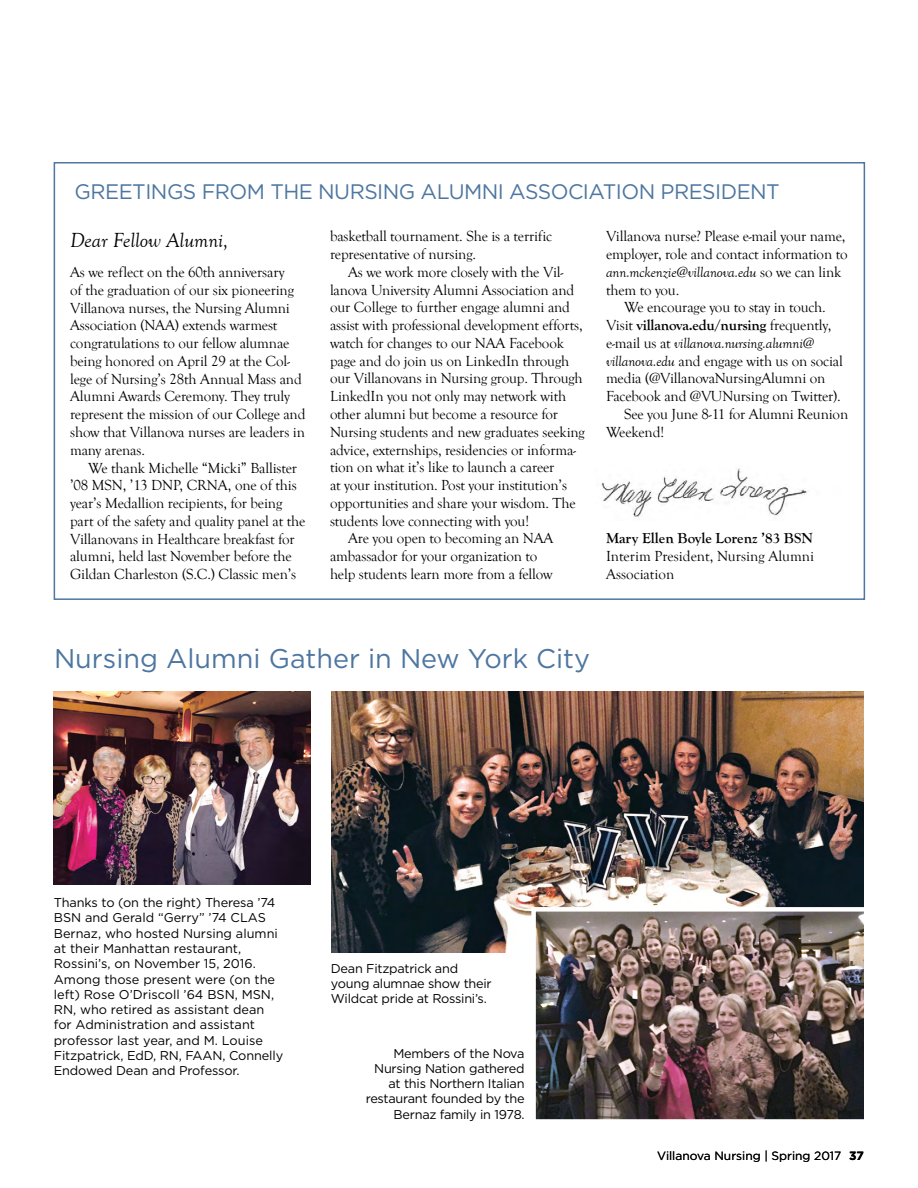
<style>
.page{position:relative;width:918px;height:1188px;background:#fff}
.page>*{position:absolute;margin:0;border:0;box-sizing:border-box;transform-origin:0 0}
.t1{font:27px "Gotham";color:#4d76a0}
.t2{font:21px "Gotham";letter-spacing:-.025em;color:#4d76a0}
.t3{font:italic 21px "Goudy Old Style T";color:#000}
.t4{font:15px/17.7px "Goudy Old Style T";letter-spacing:-.01em;color:#000}
.t5{font:700 15px "Goudy Old Style T";color:#000}
.t6{font:italic 15px "Goudy Old Style T";letter-spacing:-.01em;color:#000}
.t7{font:12.75px/15.3px "Gotham";letter-spacing:-.01em;color:#000}
.t8{font:12px "Gotham";color:#000}
.s1{font-style:italic}
.s2{font-weight:400}
.s3{font-style:normal}
.s4{font-weight:700}
</style>
<div class="page">
<div style="left:54px;top:162px;width:811px;height:438px;border:2px solid #4d76a0"></div>
<img style="left:601px;top:468px;width:207px;height:49px">
<img style="left:54px;top:691px;width:256px;height:194px">
<img style="left:331px;top:692px;width:532px;height:261px">
<img style="left:529px;top:905px;width:335px;height:215px">
<h2 class="t2" style="left:75px;top:178px;width:707px">GREETINGS FROM THE NURSING ALUMNI ASSOCIATION PRESIDENT</h2>
<h2 class="t3" style="left:70px;top:229px;width:160px">Dear Fellow Alumni,</h2>
<p class="t4" style="left:70px;top:264px;width:237px">As we reflect on the 60th anniversary<br>of the graduation of our six pioneering Villanova nurses, the Nursing Alumni Association (NAA) extends warmest congratulations to our fellow alumnae being honored on April 29 at the Col&shy;lege of Nursing’s 28th Annual Mass and Alumni Awards Ceremony. They truly represent the mission of our College and show that Villanova nurses are leaders in many arenas.</p>
<p class="t4" style="left:70px;top:459px;width:237px;text-indent:18px">We thank Michelle “Micki” Ballister ’08 MSN, ’13 DNP, CRNA, one of this year’s Medallion recipients, for being part of the safety and quality panel at the Villanovans in Healthcare breakfast for alumni, held last November before the Gildan Charleston (S.C.) Classic men’s</p>
<p class="t4" style="left:606px;top:228px;width:243px">Villanova nurse? Please e-mail your name, employer, role and contact information to <span class="s1">ann.mckenzie@villanova.edu</span> so we can link them to you.</p>
<p class="t4" style="left:624px;top:299px;width:203px">We encourage you to stay in touch.</p>
<p class="t5" style="left:606px;top:317px;width:227px"><span class="s2">Visit</span> villanova.edu/nursing <span class="s2">frequently,</span></p>
<p class="t6" style="left:606px;top:335px;width:210px"><span class="s3">e-mail us at</span> villanova.nursing.alumni@</p>
<p class="t4" style="left:606px;top:352px;width:238px"><span class="s1">villanova.edu</span> and engage with us on social</p>
<p class="t4" style="left:606px;top:370px;width:221px">media (@VillanovaNursingAlumni on</p>
<p class="t4" style="left:606px;top:388px;width:236px">Facebook and @VUNursing on Twitter).</p>
<p class="t4" style="left:624px;top:406px;width:226px">See you June 8-11 for Alumni Reunion</p>
<p class="t4" style="left:606px;top:423px;width:60px">Weekend!</p>
<p class="t4" style="left:330px;top:228px;width:224px">basketball tournament. She is a terrific representative of nursing.</p>
<p class="t4" style="left:348px;top:263px;width:217px">As we work more closely with the Vil-</p>
<p class="t4" style="left:330px;top:281px;width:246px">lanova University Alumni Association and</p>
<p class="t4" style="left:330px;top:299px;width:242px">our College to further engage alumni and</p>
<p class="t4" style="left:330px;top:317px;width:254px">assist with professional development efforts,</p>
<p class="t4" style="left:330px;top:334px;width:236px">watch for changes to our NAA Facebook</p>
<p class="t4" style="left:330px;top:352px;width:241px">page and do join us on LinkedIn through</p>
<p class="t4" style="left:330px;top:370px;width:254px">our Villanovans in Nursing group. Through</p>
<p class="t4" style="left:330px;top:388px;width:238px">LinkedIn you not only may network with</p>
<p class="t4" style="left:330px;top:406px;width:230px">other alumni but become a resource for</p>
<p class="t4" style="left:330px;top:423px;width:256px">Nursing students and new graduates seeking</p>
<p class="t4" style="left:330px;top:441px;width:248px">advice, externships, residencies or informa-</p>
<p class="t4" style="left:330px;top:459px;width:226px">tion on what it’s like to launch a career</p>
<p class="t4" style="left:330px;top:477px;width:239px">at your institution. Post your institution’s</p>
<p class="t4" style="left:330px;top:494px;width:247px">opportunities and share your wisdom. The</p>
<p class="t4" style="left:330px;top:512px;width:201px">students love connecting with you!</p>
<p class="t4" style="left:348px;top:530px;width:207px">Are you open to becoming an NAA</p>
<p class="t4" style="left:330px;top:548px;width:209px">ambassador for your organization to</p>
<p class="t4" style="left:330px;top:566px;width:224px">help students learn more from a fellow</p>
<p class="t5" style="left:606px;top:530px;width:208px">Mary Ellen Boyle Lorenz ’83 BSN</p>
<p class="t4" style="left:606px;top:548px;width:210px">Interim President, Nursing Alumni<br>Association</p>
<h1 class="t1" style="left:54px;top:642px;width:538px">Nursing Alumni Gather in New York City</h1>
<p class="t7" style="left:54px;top:895px;width:231px">Thanks to (on the right) Theresa ’74<br>BSN and Gerald “Gerry” ’74 CLAS Bernaz, who hosted Nursing alumni at their Manhattan restaurant, Rossini’s, on November 15, 2016.<br>Among those present were (on the left) Rose O’Driscoll ’64 BSN, MSN, RN, who retired as assistant dean for Administration and assistant professor last year, and M. Louise Fitzpatrick, EdD, RN, FAAN, Connelly Endowed Dean and Professor.</p>
<p class="t7" style="left:331px;top:960px;width:162px">Dean Fitzpatrick and young alumnae show their<br>Wildcat pride at Rossini’s.</p>
<p class="t7" style="left:366px;top:1045px;width:160px;text-align:right">Members of the Nova<br>Nursing Nation gathered at this Northern Italian restaurant founded by the<br>Bernaz family in 1978.</p>
<p class="t8" style="left:657px;top:1148px;width:208px">Villanova Nursing | Spring 2017 <span class="s4">37</span></p>
</div>
